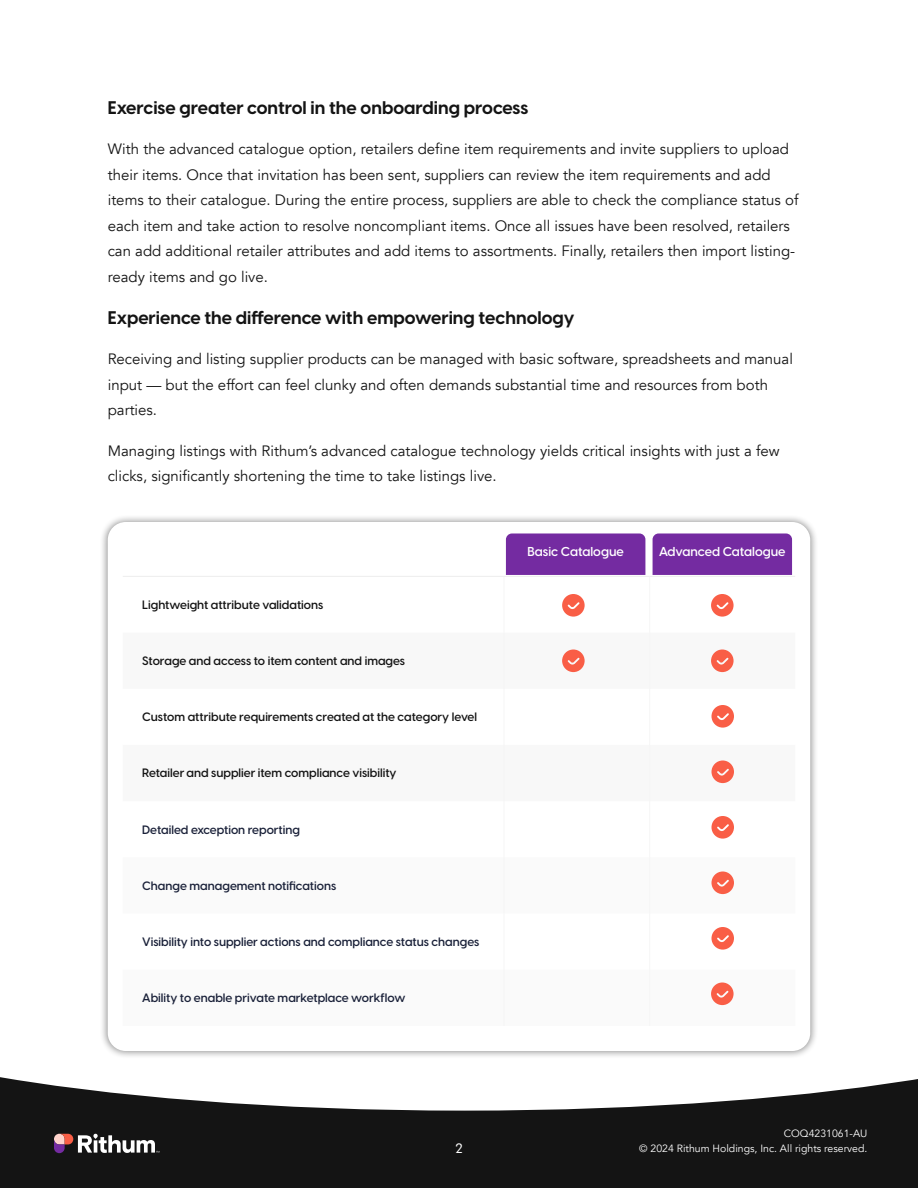
<style>
.page{position:relative;width:918px;height:1188px;background:#fff}
.page>*{position:absolute;margin:0;border:0;box-sizing:border-box;transform-origin:0 0}
.t1{font:700 18px "Visby CF";color:#141414}
.t2{font:15px/25.5px "Avenir";color:#141414}
.t3{font:500 13.5px "Visby CF";color:#fff}
.t4{font:600 12.75px "Visby CF";color:#fff}
.t5{font:600 12px "Visby CF";color:#141414}
.t6{font:600 12px "Visby CF";color:#1a2139}
.t7{font:10.5px/15px "Avenir";color:#fff;text-align:right}
</style>
<div class="page">
<svg style="left:0;top:1077px;width:918px;height:111px;fill:#141414"></svg>
<svg style="left:54px;top:1134px;width:105px;height:19px"></svg>
<div style="left:99px;top:514px;width:720px;height:545px;background:#000;opacity:.5"></div>
<div style="left:108px;top:522px;width:702px;height:529px;background:#fff;border-radius:18px"></div>
<hr style="left:123px;top:576px;width:381px;height:1px;background:#ededed">
<hr style="left:504px;top:576px;width:146px;height:1px;background:#ededed">
<hr style="left:650px;top:576px;width:145px;height:1px;background:#ededed">
<hr style="left:504px;top:577px;width:1px;height:56px;background:#f6f6f6">
<hr style="left:649px;top:577px;width:1px;height:56px;background:#f6f6f6">
<hr style="left:504px;top:633px;width:1px;height:56px;background:#f6f6f6">
<hr style="left:649px;top:633px;width:1px;height:56px;background:#f6f6f6">
<hr style="left:504px;top:689px;width:1px;height:56px;background:#f6f6f6">
<hr style="left:649px;top:689px;width:1px;height:56px;background:#f6f6f6">
<hr style="left:504px;top:745px;width:1px;height:56px;background:#f6f6f6">
<hr style="left:649px;top:745px;width:1px;height:56px;background:#f6f6f6">
<hr style="left:504px;top:801px;width:1px;height:56px;background:#f6f6f6">
<hr style="left:649px;top:801px;width:1px;height:56px;background:#f6f6f6">
<hr style="left:504px;top:857px;width:1px;height:57px;background:#f6f6f6">
<hr style="left:649px;top:857px;width:1px;height:57px;background:#f6f6f6">
<hr style="left:504px;top:914px;width:1px;height:56px;background:#f6f6f6">
<hr style="left:649px;top:914px;width:1px;height:56px;background:#f6f6f6">
<hr style="left:504px;top:970px;width:1px;height:56px;background:#f6f6f6">
<hr style="left:649px;top:970px;width:1px;height:56px;background:#f6f6f6">
<div style="left:653px;top:533px;width:139px;height:42px;background:#742ba1"></div>
<div style="left:506px;top:533px;width:139px;height:42px;background:#742ba1"></div>
<svg style="left:562px;top:594px;width:23px;height:23px"></svg>
<svg style="left:562px;top:650px;width:23px;height:22px"></svg>
<svg style="left:711px;top:594px;width:23px;height:23px"></svg>
<svg style="left:711px;top:650px;width:23px;height:22px"></svg>
<svg style="left:711px;top:705px;width:23px;height:23px"></svg>
<svg style="left:711px;top:760px;width:23px;height:23px"></svg>
<svg style="left:711px;top:816px;width:23px;height:23px"></svg>
<svg style="left:711px;top:872px;width:23px;height:22px"></svg>
<svg style="left:711px;top:927px;width:23px;height:23px"></svg>
<svg style="left:711px;top:982px;width:23px;height:23px"></svg>
<p class="t1" style="left:108px;top:94px;width:422px">Exercise greater control in the onboarding process</p>
<p class="t2" style="left:108px;top:137px;width:692px">With the advanced catalogue option, retailers define item requirements and invite suppliers to upload their items. Once that invitation has been sent, suppliers can review the item requirements and add items to their catalogue. During the entire process, suppliers are able to check the compliance status of each item and take action to resolve noncompliant items. Once all issues have been resolved, retailers can add additional retailer attributes and add items to assortments. Finally, retailers then import listing&shy;ready items and go live.</p>
<p class="t1" style="left:108px;top:304px;width:468px">Experience the difference with empowering technology</p>
<p class="t2" style="left:108px;top:347px;width:687px">Receiving and listing supplier products can be managed with basic software, spreadsheets and manual input — but the effort can feel clunky and often demands substantial time and resources from both parties.</p>
<p class="t2" style="left:108px;top:438px;width:673px">Managing listings with Rithum’s advanced catalogue technology yields critical insights with just a few clicks, significantly shortening the time to take listings live.</p>
<p class="t5" style="left:142px;top:595px;width:183px">Lightweight attribute validations</p>
<p class="t5" style="left:142px;top:652px;width:264px">Storage and access to item content and images</p>
<p class="t5" style="left:142px;top:708px;width:336px">Custom attribute requirements created at the category level</p>
<p class="t5" style="left:142px;top:764px;width:256px">Retailer and supplier item compliance visibility</p>
<p class="t6" style="left:142px;top:820px;width:159px">Detailed exception reporting</p>
<p class="t6" style="left:142px;top:876px;width:196px">Change management notifications</p>
<p class="t6" style="left:142px;top:933px;width:339px">Visibility into supplier actions and compliance status changes</p>
<p class="t6" style="left:142px;top:989px;width:265px">Ability to enable private marketplace workflow</p>
<p class="t4" style="left:528px;top:542px;width:98px">Basic Catalogue</p>
<p class="t4" style="left:659px;top:542px;width:128px">Advanced Catalogue</p>
<p class="t3" style="left:455px;top:1138px;width:9px">2</p>
<p class="t7" style="left:639px;top:1126px;width:230px">COQ4231061-AU<br>© 2024 Rithum Holdings, Inc. All rights reserved.</p>
</div>
